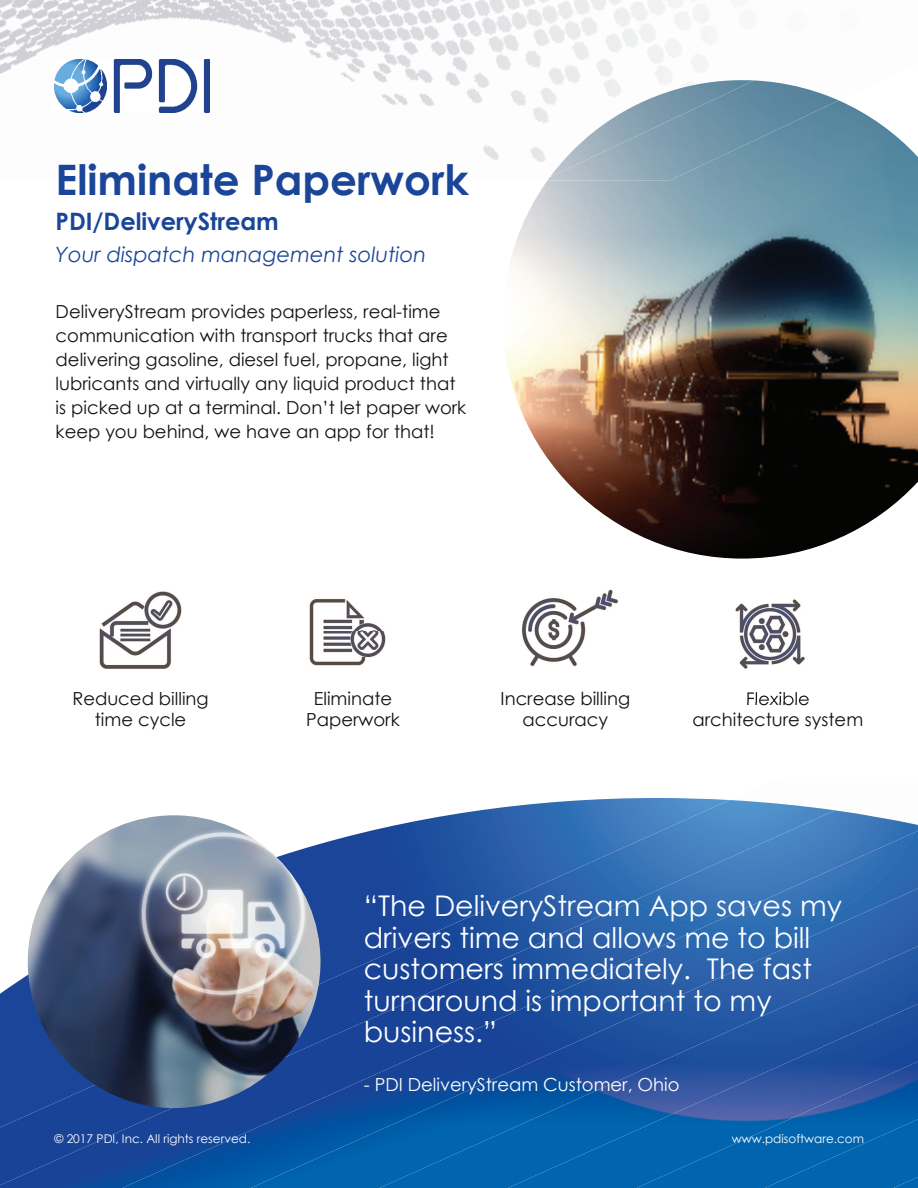
<style>
.page{position:relative;width:918px;height:1188px;background:#fff}
.page>*{position:absolute;margin:0;border:0;box-sizing:border-box;transform-origin:0 0}
.t1{font:700 42px "Century Gothic";color:#1b4599}
.t2{font:28.5px/31.5px "Century Gothic";color:#fff}
.t3{font:700 24px "Century Gothic";color:#1b4599}
.t4{font:italic 21px "Century Gothic";color:#1b4599}
.t5{font:18px/24px "Century Gothic";color:#131112;text-align:center}
.t6{font:18px "Century Gothic";color:#fff}
.t7{font:12px "Century Gothic";color:#fff}
</style>
<div class="page">
<img style="left:482px;top:800px;width:350px;height:10px">
<img style="left:0;top:810px;width:918px;height:378px">
<img style="left:122px;top:831px;width:796px;height:357px">
<img style="left:251px;top:889px;width:667px;height:299px">
<img style="left:379px;top:946px;width:539px;height:242px">
<img style="left:508px;top:1004px;width:410px;height:184px">
<img style="left:636px;top:1062px;width:282px;height:126px">
<div style="left:765px;top:1119px;width:153px;height:69px;background:#0064ae"></div>
<img style="left:893px;top:1177px;width:25px;height:11px">
<img style="left:28px;top:815px;width:293px;height:293px;border-radius:146px">
<img style="left:544px;top:0;width:127px;height:100px">
<img style="left:290px;top:0;width:254px;height:161px">
<img style="left:73px;top:0;width:217px;height:113px">
<img style="left:0;top:0;width:163px;height:74px">
<img style="left:0;top:0;width:36px;height:17px">
<img style="left:54px;top:60px;width:155px;height:52px">
<img style="left:99px;top:591px;width:83px;height:78px">
<img style="left:503px;top:100px;width:415px;height:459px">
<img style="left:548px;top:80px;width:291px;height:100px">
<svg style="left:719px;top:80px;width:23px;height:1px"></svg>
<img style="left:521px;top:589px;width:97px;height:78px">
<img style="left:735px;top:599px;width:70px;height:93px">
<img style="left:747px;top:692px;width:62px;height:10px">
<img style="left:309px;top:598px;width:77px;height:68px">
<h1 class="t1" style="left:56px;top:147px;width:415px">Eliminate Paperwork</h1>
<h3 class="t3" style="left:56px;top:203px;width:225px">PDI/DeliveryStream</h3>
<p class="t4" style="left:56px;top:240px;width:372px">Your dispatch management solution</p>
<p class="t5" style="left:56px;top:299px;width:412px;text-align:left">DeliveryStream provides paperless, real-time communication with transport trucks that are delivering gasoline, diesel fuel, propane, light lubricants and virtually any liquid product that is picked up at a terminal. Don’t let paper work keep you behind, we have an app for that!</p>
<p class="t5" style="left:72px;top:688px;width:138px;line-height:21px">Reduced billing time cycle</p>
<p class="t5" style="left:306px;top:688px;width:95px;line-height:21px">Eliminate<br>Paperwork</p>
<p class="t5" style="left:501px;top:688px;width:131px;line-height:21px">Increase billing accuracy</p>
<p class="t5" style="left:692px;top:688px;width:172px;line-height:21px">Flexible architecture system</p>
<h2 class="t2" style="left:364px;top:890px;width:480px">“The DeliveryStream App saves my drivers time and allows me to bill customers immediately. The fast turnaround is important to my business.”</h2>
<p class="t6" style="left:364px;top:1072px;width:317px">- PDI DeliveryStream Customer, Ohio</p>
<p class="t7" style="left:54px;top:1130px;width:197px">© 2017 PDI, Inc. All rights reserved.</p>
<p class="t7" style="left:732px;top:1130px;width:134px">www.pdisoftware.com</p>
</div>
